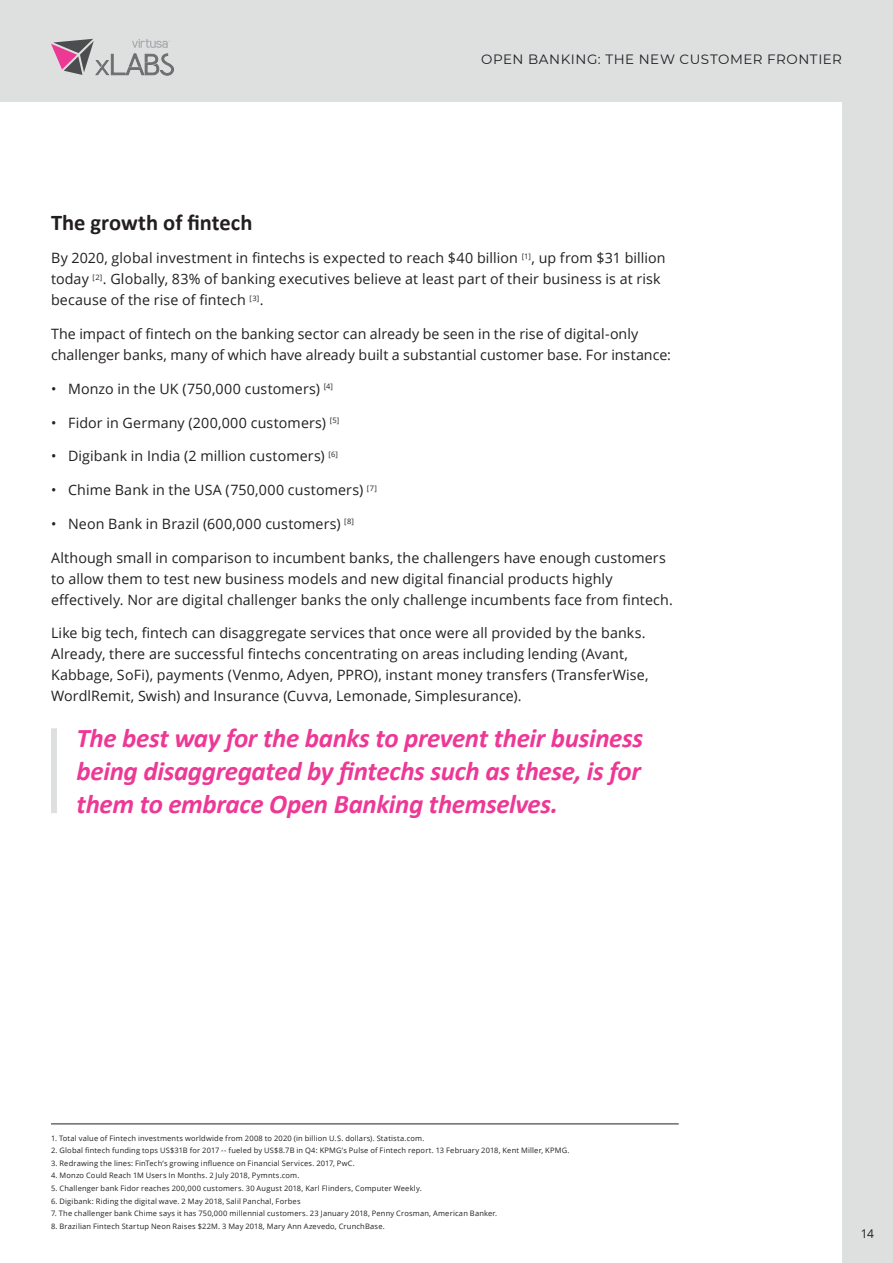
<style>
.page{position:relative;width:893px;height:1263px;background:#dedfdf}
.page>*{position:absolute;margin:0;border:0;box-sizing:border-box;transform-origin:0 0}
.t1{font:italic 700 27px/33px "Calibri";letter-spacing:-.015em;color:#ed3896;text-align:justify}
.t2{font:700 22.5px "Calibri";color:#231f20}
.t3{font:14.25px/21px "Open Sans";letter-spacing:.01em;color:#231f20}
.t4{font:13.5px "Montserrat";letter-spacing:.035em;color:#1b2023}
.t5{font:12px "Open Sans";color:#231f20}
.t6{font:7.5px "Open Sans";letter-spacing:.025em;color:#231f20}
</style>
<div class="page">
<div style="left:0;top:102px;width:842px;height:1161px;background:#fff"></div>
<hr style="left:51px;top:1123px;width:628px;height:1px;background:#231f20">
<div style="left:51px;top:728px;width:6px;height:85px;background:#dedfdf"></div>
<svg style="left:51px;top:39px;width:123px;height:36px"></svg>
<p class="t4" style="left:481px;top:50px;width:362px">OPEN BANKING: THE NEW CUSTOMER FRONTIER</p>
<h2 class="t2" style="left:51px;top:206px;width:203px">The growth of fintech</h2>
<p class="t3" style="left:51px;top:247px;width:616px">By 2020, global investment in fintechs is expected to reach $40 billion <sup>[1]</sup>, up from $31 billion today <sup>[2]</sup>. Globally, 83% of banking executives believe at least part of their business is at risk because of the rise of fintech <sup>[3]</sup>.</p>
<p class="t3" style="left:51px;top:323px;width:621px">The impact of fintech on the banking sector can already be seen in the rise of digital-only challenger banks, many of which have already built a substantial customer base. For instance:</p>
<p class="t3" style="left:51px;top:378px;width:284px">• Monzo in the UK (750,000 customers) <sup>[4]</sup></p>
<p class="t3" style="left:51px;top:411px;width:290px">• Fidor in Germany (200,000 customers) <sup>[5]</sup></p>
<p class="t3" style="left:51px;top:445px;width:288px">• Digibank in India (2 million customers) <sup>[6]</sup></p>
<p class="t3" style="left:51px;top:479px;width:327px">• Chime Bank in the USA (750,000 customers) <sup>[7]</sup></p>
<p class="t3" style="left:51px;top:513px;width:305px">• Neon Bank in Brazil (600,000 customers) <sup>[8]</sup></p>
<p class="t3" style="left:51px;top:546px;width:623px">Although small in comparison to incumbent banks, the challengers have enough customers to allow them to test new business models and new digital financial products highly effectively. Nor are digital challenger banks the only challenge incumbents face from fintech.</p>
<p class="t3" style="left:51px;top:622px;width:599px">Like big tech, fintech can disaggregate services that once were all provided by the banks.<br>Already, there are successful fintechs concentrating on areas including lending (Avant, Kabbage, SoFi), payments (Venmo, Adyen, PPRO), instant money transfers (TransferWise, WordlRemit, Swish) and Insurance (Cuvva, Lemonade, Simplesurance).</p>
<h1 class="t1" style="left:77px;top:720px;width:568px">The best way for the banks to prevent their business being disaggregated by fintechs such as these, is for them to embrace Open Banking themselves.</h1>
<p class="t6" style="left:51px;top:1133px;width:375px">1. Total value of Fintech investments worldwide from 2008 to 2020 (in billion U.S. dollars). Statista.com.</p>
<p class="t6" style="left:51px;top:1145px;width:520px">2. Global fintech funding tops US$31B for 2017 -- fueled by US$8.7B in Q4: KPMG’s Pulse of Fintech report. 13 February 2018, Kent Miller, KPMG.</p>
<p class="t6" style="left:51px;top:1158px;width:305px">3. Redrawing the lines: FinTech’s growing influence on Financial Services. 2017, PwC.</p>
<p class="t6" style="left:51px;top:1170px;width:250px">4. Monzo Could Reach 1M Users In Months. 2 July 2018, Pymnts.com.</p>
<p class="t6" style="left:51px;top:1183px;width:372px">5. Challenger bank Fidor reaches 200,000 customers. 30 August 2018, Karl Flinders, Computer Weekly.</p>
<p class="t6" style="left:51px;top:1196px;width:251px">6. Digibank: Riding the digital wave. 2 May 2018, Salil Panchal, Forbes</p>
<p class="t6" style="left:51px;top:1208px;width:448px">7. The challenger bank Chime says it has 750,000 millennial customers. 23 January 2018, Penny Crosman, American Banker.</p>
<p class="t6" style="left:51px;top:1221px;width:335px">8. Brazilian Fintech Startup Neon Raises $22M. 3 May 2018, Mary Ann Azevedo, CrunchBase.</p>
<p class="t5" style="left:861px;top:1225px;width:15px">14</p>
</div>
